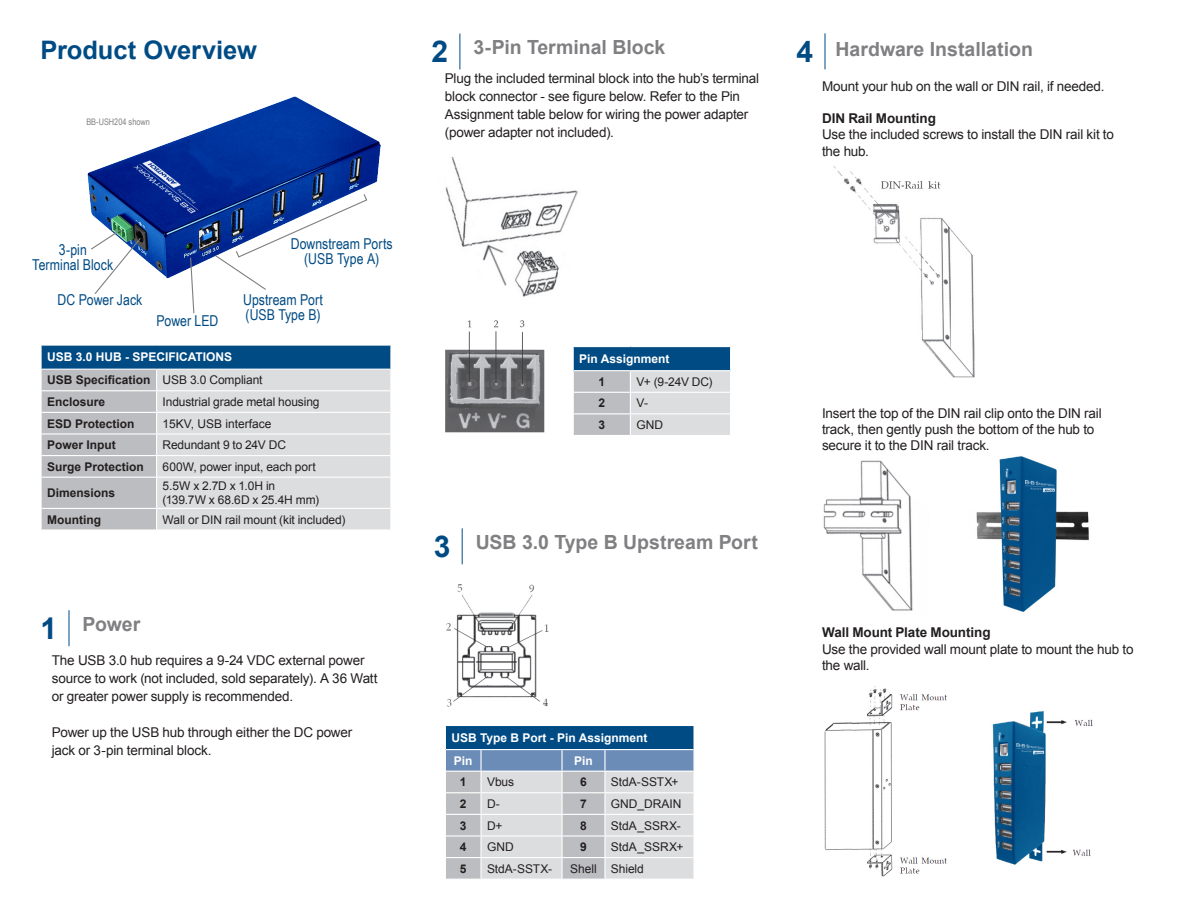
<style>
.page{position:relative;width:1188px;height:918px;background:#fff}
.page>*{position:absolute;margin:0;border:0;box-sizing:border-box;transform-origin:0 0}
.t1{font:700 30px "Arial";color:#004b84}
.t2{font:700 25.5px "Arial";color:#004b84}
.t3{font:700 19.5px "Arial";color:#808083}
.t4{font:15px "Arial Narrow";letter-spacing:.005em;color:#004b84}
.t5{font:13.5px/18px "Arial";letter-spacing:-.015em;color:#231f20}
.t6{font:700 13.5px "Arial";letter-spacing:-.01em;color:#231f20}
.t7{font:12px "Arial";letter-spacing:-.005em;color:#231f20}
.t8{font:700 12px "Arial";color:#231f20}
.t9{font:700 12px "Arial";color:#fff}
.t10{font:9px "Arial Narrow";color:#808083}
</style>
<div class="page">
<img style="left:445px;top:157px;width:133px;height:140px">
<hr style="left:69px;top:610px;width:1px;height:36px;background:#004b84">
<hr style="left:460px;top:33px;width:1px;height:36px;background:#004b84">
<img style="left:87px;top:96px;width:294px;height:183px">
<svg style="left:90px;top:228px;width:52px;height:66px"></svg>
<svg style="left:189px;top:257px;width:6px;height:57px"></svg>
<svg style="left:214px;top:193px;width:154px;height:97px"></svg>
<div style="left:41px;top:345px;width:350px;height:24px;background:#004b84"></div>
<hr style="left:40px;top:346px;width:2px;height:23px;background:#fff">
<hr style="left:390px;top:346px;width:2px;height:23px;background:#fff">
<hr style="left:40px;top:345px;width:117px;height:1px;background:#fff">
<hr style="left:157px;top:345px;width:235px;height:1px;background:#fff">
<svg style="left:41px;top:369px;width:350px;height:161px;background:#d3d4d6"></svg>
<hr style="left:42px;top:369px;width:115px;height:1px;background:#fff">
<hr style="left:42px;top:390px;width:115px;height:1px;background:#fff">
<hr style="left:42px;top:412px;width:115px;height:1px;background:#fff">
<hr style="left:42px;top:433px;width:115px;height:2px;background:#fff">
<hr style="left:42px;top:455px;width:115px;height:1px;background:#fff">
<hr style="left:42px;top:477px;width:115px;height:1px;background:#fff">
<hr style="left:42px;top:508px;width:115px;height:1px;background:#fff">
<hr style="left:40px;top:529px;width:117px;height:2px;background:#fff">
<svg style="left:573px;top:347px;width:158px;height:88px;background:#9cb0c1"></svg>
<hr style="left:574px;top:370px;width:56px;height:1px;background:#fff">
<hr style="left:574px;top:392px;width:56px;height:1px;background:#fff">
<hr style="left:574px;top:413px;width:56px;height:1px;background:#fff">
<svg style="left:445px;top:726px;width:249px;height:153px;background:#a6b6c7"></svg>
<hr style="left:561px;top:858px;width:2px;height:21px;background:#fff">
<hr style="left:480px;top:750px;width:2px;height:21px;background:#fff">
<hr style="left:604px;top:750px;width:2px;height:21px;background:#fff">
<hr style="left:480px;top:772px;width:2px;height:20px;background:#fff">
<hr style="left:604px;top:772px;width:2px;height:20px;background:#fff">
<hr style="left:480px;top:793px;width:2px;height:21px;background:#fff">
<hr style="left:604px;top:793px;width:2px;height:21px;background:#fff">
<hr style="left:480px;top:815px;width:2px;height:20px;background:#fff">
<hr style="left:604px;top:815px;width:2px;height:20px;background:#fff">
<hr style="left:480px;top:837px;width:2px;height:20px;background:#fff">
<hr style="left:604px;top:837px;width:2px;height:20px;background:#fff">
<hr style="left:480px;top:858px;width:2px;height:21px;background:#fff">
<hr style="left:604px;top:858px;width:2px;height:21px;background:#fff">
<hr style="left:446px;top:749px;width:35px;height:1px;background:#fff">
<hr style="left:562px;top:749px;width:43px;height:1px;background:#fff">
<hr style="left:446px;top:771px;width:35px;height:1px;background:#fff">
<hr style="left:562px;top:771px;width:43px;height:1px;background:#fff">
<hr style="left:446px;top:792px;width:35px;height:1px;background:#fff">
<hr style="left:562px;top:792px;width:43px;height:1px;background:#fff">
<hr style="left:446px;top:814px;width:35px;height:1px;background:#fff">
<hr style="left:562px;top:814px;width:43px;height:1px;background:#fff">
<hr style="left:446px;top:835px;width:35px;height:2px;background:#fff">
<hr style="left:562px;top:835px;width:43px;height:2px;background:#fff">
<hr style="left:446px;top:857px;width:35px;height:1px;background:#fff">
<hr style="left:562px;top:857px;width:43px;height:1px;background:#fff">
<hr style="left:462px;top:528px;width:1px;height:36px;background:#004b84">
<img style="left:446px;top:584px;width:103px;height:123px">
<img style="left:445px;top:320px;width:100px;height:113px">
<hr style="left:825px;top:33px;width:1px;height:36px;background:#004b84">
<img style="left:833px;top:166px;width:142px;height:212px">
<img style="left:823px;top:456px;width:266px;height:156px">
<img style="left:824px;top:686px;width:269px;height:191px">
<p class="t2" style="left:40px;top:33px;width:218px">Product Overview</p>
<p class="t10" style="left:86px;top:116px;width:65px">BB-USH204 shown</p>
<p class="t4" style="left:59px;top:239px;width:30px">3-pin</p>
<p class="t4" style="left:32px;top:254px;width:83px">Terminal Block</p>
<p class="t4" style="left:58px;top:288px;width:86px">DC Power Jack</p>
<p class="t4" style="left:156px;top:310px;width:63px">Power LED</p>
<p class="t4" style="left:291px;top:233px;width:104px">Downstream Ports</p>
<p class="t4" style="left:304px;top:248px;width:77px">(USB Type A)</p>
<p class="t4" style="left:243px;top:288px;width:81px">Upstream Port</p>
<p class="t4" style="left:246px;top:303px;width:76px">(USB Type B)</p>
<p class="t9" style="left:47px;top:349px;width:187px">USB 3.0 HUB - SPECIFICATIONS</p>
<p class="t8" style="left:47px;top:372px;width:105px">USB Specification</p>
<p class="t7" style="left:163px;top:372px;width:101px">USB 3.0 Compliant</p>
<p class="t8" style="left:47px;top:394px;width:60px">Enclosure</p>
<p class="t7" style="left:163px;top:394px;width:158px">Industrial grade metal housing</p>
<p class="t8" style="left:47px;top:415px;width:89px">ESD Protection</p>
<p class="t7" style="left:163px;top:415px;width:110px">15KV, USB interface</p>
<p class="t8" style="left:47px;top:437px;width:70px">Power Input</p>
<p class="t7" style="left:163px;top:437px;width:125px">Redundant 9 to 24V DC</p>
<p class="t8" style="left:47px;top:459px;width:98px">Surge Protection</p>
<p class="t7" style="left:163px;top:459px;width:155px">600W, power input, each port</p>
<p class="t8" style="left:47px;top:485px;width:70px">Dimensions</p>
<p class="t7" style="left:163px;top:478px;width:114px">5.5W x 2.7D x 1.0H in</p>
<p class="t7" style="left:163px;top:492px;width:158px">(139.7W x 68.6D x 25.4H mm)</p>
<p class="t8" style="left:47px;top:511px;width:55px">Mounting</p>
<p class="t7" style="left:163px;top:512px;width:184px">Wall or DIN rail mount (kit included)</p>
<p class="t1" style="left:40px;top:608px;width:18px">1</p>
<p class="t3" style="left:82px;top:611px;width:59px">Power</p>
<p class="t5" style="left:52px;top:651px;width:327px">The USB 3.0 hub requires a 9-24 VDC external power source to work (not included, sold separately). A 36 Watt or greater power supply is recommended.</p>
<p class="t5" style="left:52px;top:723px;width:302px">Power up the USB hub through either the DC power jack or 3-pin terminal block.</p>
<p class="t1" style="left:431px;top:32px;width:18px">2</p>
<p class="t3" style="left:473px;top:35px;width:194px">3-Pin Terminal Block</p>
<p class="t5" style="left:445px;top:70px;width:316px">Plug the included terminal block into the hub’s terminal</p>
<p class="t5" style="left:445px;top:88px;width:305px">block connector - see figure below. Refer to the Pin<br>Assignment table below for wiring the power adapter (power adapter not included).</p>
<p class="t1" style="left:796px;top:32px;width:18px">4</p>
<p class="t3" style="left:836px;top:36px;width:199px">Hardware Installation</p>
<p class="t5" style="left:822px;top:77px;width:284px">Mount your hub on the wall or DIN rail, if needed.</p>
<p class="t6" style="left:822px;top:110px;width:115px">DIN Rail Mounting</p>
<p class="t5" style="left:822px;top:126px;width:293px">Use the included screws to install the DIN rail kit to</p>
<p class="t5" style="left:822px;top:142px;width:49px">the hub.</p>
<p class="t9" style="left:579px;top:351px;width:92px">Pin Assignment</p>
<p class="t8" style="left:598px;top:374px;width:8px">1</p>
<p class="t7" style="left:636px;top:374px;width:78px">V+ (9-24V DC)</p>
<p class="t8" style="left:598px;top:395px;width:8px">2</p>
<p class="t7" style="left:636px;top:395px;width:13px">V-</p>
<p class="t8" style="left:598px;top:417px;width:8px">3</p>
<p class="t7" style="left:636px;top:417px;width:28px">GND</p>
<p class="t1" style="left:434px;top:527px;width:18px">3</p>
<p class="t3" style="left:476px;top:530px;width:284px">USB 3.0 Type B Upstream Port</p>
<p class="t9" style="left:451px;top:730px;width:198px">USB Type B Port - Pin Assignment</p>
<p class="t9" style="left:454px;top:753px;width:20px">Pin</p>
<p class="t9" style="left:574px;top:753px;width:20px">Pin</p>
<p class="t8" style="left:460px;top:774px;width:8px">1</p>
<p class="t7" style="left:487px;top:774px;width:29px">Vbus</p>
<p class="t8" style="left:580px;top:774px;width:8px">6</p>
<p class="t7" style="left:611px;top:774px;width:69px">StdA-SSTX+</p>
<p class="t8" style="left:460px;top:796px;width:8px">2</p>
<p class="t7" style="left:487px;top:796px;width:14px">D-</p>
<p class="t8" style="left:580px;top:796px;width:8px">7</p>
<p class="t7" style="left:611px;top:796px;width:72px">GND_DRAIN</p>
<p class="t8" style="left:460px;top:817px;width:8px">3</p>
<p class="t7" style="left:487px;top:817px;width:17px">D+</p>
<p class="t8" style="left:580px;top:817px;width:8px">8</p>
<p class="t7" style="left:611px;top:817px;width:71px">StdA_SSRX-</p>
<p class="t8" style="left:460px;top:839px;width:8px">4</p>
<p class="t7" style="left:487px;top:839px;width:28px">GND</p>
<p class="t8" style="left:580px;top:839px;width:8px">9</p>
<p class="t7" style="left:611px;top:839px;width:74px">StdA_SSRX+</p>
<p class="t8" style="left:460px;top:861px;width:8px">5</p>
<p class="t7" style="left:487px;top:861px;width:67px">StdA-SSTX-</p>
<p class="t7" style="left:570px;top:861px;width:28px">Shell</p>
<p class="t7" style="left:611px;top:861px;width:34px">Shield</p>
<p class="t5" style="left:822px;top:404px;width:281px">Insert the top of the DIN rail clip onto the DIN rail</p>
<p class="t5" style="left:822px;top:420px;width:274px">track, then gently push the bottom of the hub to</p>
<p class="t5" style="left:822px;top:437px;width:169px">secure it to the DIN rail track.</p>
<p class="t6" style="left:822px;top:624px;width:170px">Wall Mount Plate Mounting</p>
<p class="t5" style="left:822px;top:640px;width:313px">Use the provided wall mount plate to mount the hub to</p>
<p class="t5" style="left:822px;top:656px;width:49px">the wall.</p>
</div>
